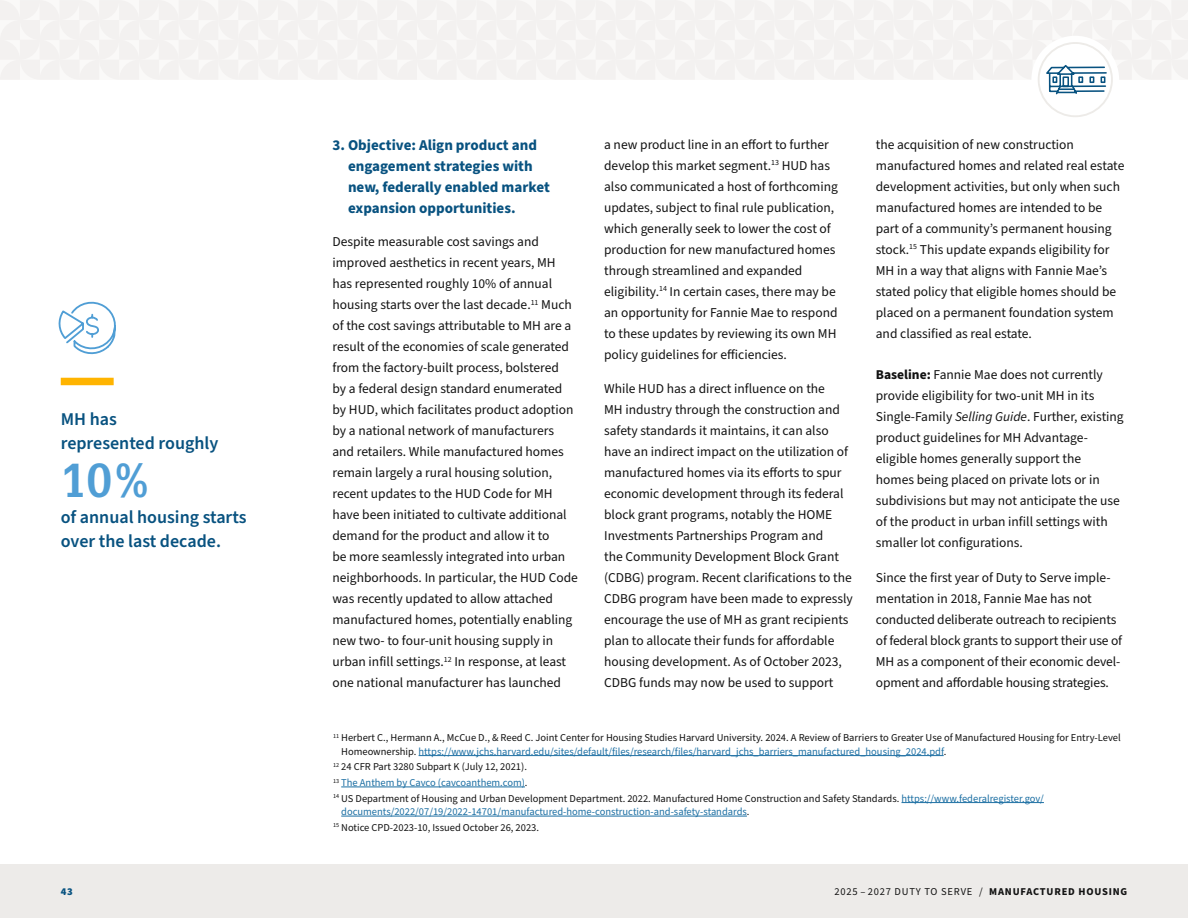
<style>
.page{position:relative;width:1188px;height:918px;background:#fff}
.page>*{position:absolute;margin:0;border:0;box-sizing:border-box;transform-origin:0 0}
.t1{font:700 46.5px "Glypha LT Pro";color:#509ed5}
.t2{font:600 18px/24px "Source Sans Pro";color:#085280}
.t3{font:700 15px/21px "Source Sans Pro";color:#085280}
.t4{font:13.5px/21px "Source Sans Pro";color:#121212}
.t5{font:10.5px/15.6px "Source Sans Pro";color:#121212}
.t6{font:10.5px "Source Sans Pro";color:#1c6fa3}
.t7{font:10.5px "Source Sans Pro";letter-spacing:.075em;color:#121212}
.t8{font:900 10.5px "Source Sans Pro";color:#085280}
.s1{font-weight:700}
.s2{font-style:italic}
.s3{color:#1c6fa3}
.s4{color:#121212}
</style>
<div class="page">
<hr style="left:419px;top:755px;width:525px;height:1px;background:#1c6fa3">
<hr style="left:341px;top:787px;width:184px;height:1px;background:#1c6fa3">
<hr style="left:902px;top:802px;width:142px;height:1px;background:#1c6fa3">
<hr style="left:341px;top:816px;width:406px;height:1px;background:#1c6fa3">
<div style="left:61px;top:378px;width:53px;height:7px;background:#ffb400"></div>
<svg style="left:0;top:0;width:1188px;height:117px"></svg>
<div style="left:0;top:864px;width:1188px;height:54px;background:#edebe9"></div>
<svg style="left:58px;top:301px;width:58px;height:54px"></svg>
<p class="t2" style="left:61px;top:408px;width:159px">MH has<br>represented roughly</p>
<p class="t1" style="left:61px;top:452px;width:92px">10%</p>
<p class="t2" style="left:61px;top:506px;width:187px">of annual housing starts over the last decade.</p>
<p class="t8" style="left:61px;top:884px;width:14px">43</p>
<h5 class="t3" style="left:348px;top:135px;width:203px;text-indent:-16px">3. Objective: Align product and engagement strategies with new, federally enabled market expansion opportunities.</h5>
<p class="t4" style="left:332px;top:232px;width:247px">Despite measurable cost savings and improved aesthetics in recent years, MH has represented roughly 10% of annual housing starts over the last decade.<sup>11</sup> Much of the cost savings attributable to MH are a result of the economies of scale generated from the factory-built process, bolstered<br>by a federal design standard enumerated by HUD, which facilitates product adoption by a national network of manufacturers and retailers. While manufactured homes remain largely a rural housing solution, recent updates to the HUD Code for MH have been initiated to cultivate additional demand for the product and allow it to<br>be more seamlessly integrated into urban neighborhoods. In particular, the HUD Code was recently updated to allow attached manufactured homes, potentially enabling new two- to four-unit housing supply in urban infill settings.<sup>12</sup> In response, at least one national manufacturer has launched</p>
<p class="t4" style="left:604px;top:134px;width:235px">a new product line in an effort to further develop this market segment.<sup>13</sup> HUD has also communicated a host of forthcoming updates, subject to final rule publication, which generally seek to lower the cost of production for new manufactured homes through streamlined and expanded eligibility.<sup>14</sup> In certain cases, there may be an opportunity for Fannie Mae to respond to these updates by reviewing its own MH policy guidelines for efficiencies.</p>
<p class="t4" style="left:604px;top:379px;width:250px">While HUD has a direct influence on the<br>MH industry through the construction and safety standards it maintains, it can also have an indirect impact on the utilization of manufactured homes via its efforts to spur economic development through its federal block grant programs, notably the HOME Investments Partnerships Program and<br>the Community Development Block Grant (CDBG) program. Recent clarifications to the CDBG program have been made to expressly encourage the use of MH as grant recipients plan to allocate their funds for affordable housing development. As of October 2023, CDBG funds may now be used to support</p>
<p class="t4" style="left:876px;top:134px;width:250px">the acquisition of new construction manufactured homes and related real estate development activities, but only when such manufactured homes are intended to be part of a community’s permanent housing stock.<sup>15</sup> This update expands eligibility for MH in a way that aligns with Fannie Mae’s stated policy that eligible homes should be placed on a permanent foundation system and classified as real estate.</p>
<p class="t4" style="left:876px;top:365px;width:249px"><span class="s1">Baseline:</span> Fannie Mae does not currently provide eligibility for two-unit MH in its Single-Family <span class="s2">Selling Guide</span>. Further, existing product guidelines for MH Advantage&shy;eligible homes generally support the<br>homes being placed on private lots or in subdivisions but may not anticipate the use of the product in urban infill settings with smaller lot configurations.</p>
<p class="t4" style="left:876px;top:567px;width:248px">Since the first year of Duty to Serve imple&shy;mentation in 2018, Fannie Mae has not conducted deliberate outreach to recipients of federal block grants to support their use of MH as a component of their economic devel&shy;opment and affordable housing strategies.</p>
<p class="t5" style="left:341px;top:731px;width:781px;line-height:13.5px;text-indent:-8px"><sup>11</sup> Herbert C., Hermann A., McCue D., &amp; Reed C. Joint Center for Housing Studies Harvard University. 2024. A Review of Barriers to Greater Use of Manufactured Housing for Entry-Level<br>Homeownership. <span class="s3">https://www.jchs.harvard.edu/sites/default/files/research/files/harvard_jchs_barriers_manufactured_housing_2024.pdf</span>.</p>
<p class="t5" style="left:333px;top:760px;width:712px"><sup>12</sup> 24 CFR Part 3280 Subpart K (July 12, 2021).<br><sup>13</sup> <span class="s3">The Anthem by Cavco (cavcoanthem.com)</span>.<br><sup>14</sup> US Department of Housing and Urban Development Department. 2022. Manufactured Home Construction and Safety Standards. <span class="s3">https://www.federalregister.gov/</span></p>
<p class="t6" style="left:341px;top:805px;width:410px">documents/2022/07/19/2022-14701/manufactured-home-construction-and-safety-standards<span class="s4">.</span></p>
<p class="t5" style="left:333px;top:820px;width:208px"><sup>15</sup> Notice CPD-2023-10, Issued October 26, 2023.</p>
<p class="t7" style="left:834px;top:885px;width:294px">2025 – 2027 DUTY TO SERVE / <span class="s1">MANUFACTURED HOUSING</span></p>
</div>
